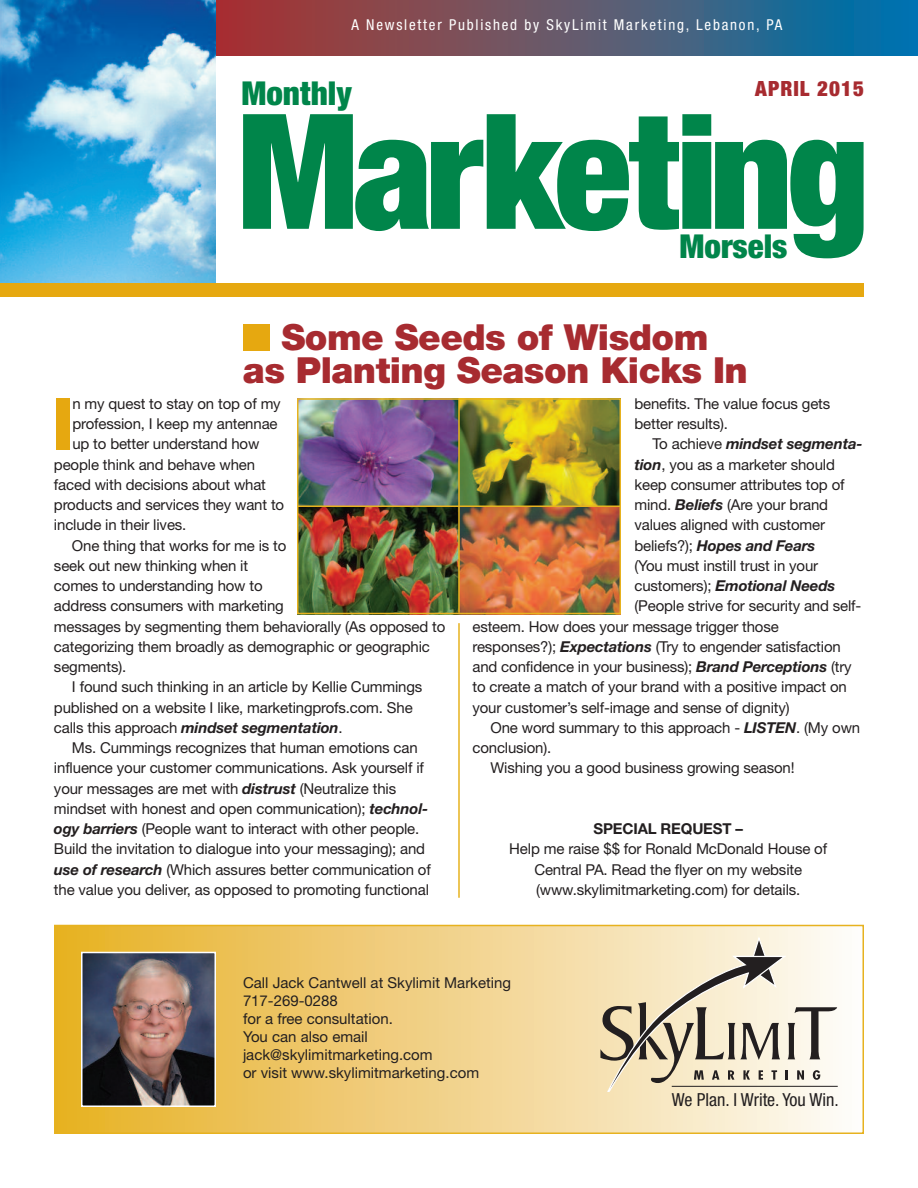
<style>
.page{position:relative;width:918px;height:1188px;background:#fff}
.page>*{position:absolute;margin:0;border:0;box-sizing:border-box;transform-origin:0 0}
.t1{font:900 condensed 160.5px "Helvetica Neue";letter-spacing:-.04em;color:#00854a}
.t2{font:900 condensed 71.85px "Helvetica Neue";color:#e6a810}
.t3{font:900 36px/33px "Helvetica Neue";letter-spacing:-.015em;color:#a72b30;text-align:center}
.t4{font:900 condensed 33px "Helvetica Neue";color:#00854a}
.t5{font:900 condensed 21px "Helvetica Neue";letter-spacing:.05em;color:#a72b30}
.t6{font:condensed 18px "Helvetica Neue";color:#231f20}
.t7{font:15px/18px "Helvetica Neue";letter-spacing:-.01em;color:#231f20}
.t8{font:italic 700 15px "Helvetica Neue";letter-spacing:-.01em;color:#231f20}
.t9{font:condensed 15px "Helvetica Neue";letter-spacing:.12em;color:#fff}
.t10{font:700 15px "Helvetica Neue";letter-spacing:-.01em;color:#231f20}
.s1{font-weight:400;font-style:normal}
.s2{font-weight:700;font-style:italic}
</style>
<div class="page">
<svg style="left:216px;top:0;width:702px;height:56px;background:#5b566c"></svg>
<img style="left:0;top:0;width:216px;height:284px">
<div style="left:0;top:284px;width:864px;height:13px;background:#e6a810"></div>
<div style="left:243px;top:324px;width:27px;height:27px;background:#e6a810"></div>
<hr style="left:458px;top:623px;width:2px;height:275px;background:#e7b21f">
<img style="left:300px;top:401px;width:318px;height:210px">
<hr style="left:458px;top:398px;width:2px;height:215px;background:#e7b21f">
<hr style="left:297px;top:506px;width:324px;height:1px;background:#e7b21f">
<div style="left:297px;top:398px;width:324px;height:216px;border:2px solid #e7b21f"></div>
<div style="left:56px;top:926px;width:806px;height:206px;background:linear-gradient(to right,#e7af24,#fdfaf8)"></div>
<div style="left:54px;top:925px;width:810px;height:209px;border:2px solid #e7b21f"></div>
<img style="left:84px;top:955px;width:129px;height:149px">
<div style="left:81px;top:952px;width:135px;height:155px;border:2px solid #fff"></div>
<svg style="left:596px;top:937px;width:241px;height:155px;background:#d9cfb8"></svg>
<hr style="left:672px;top:1086px;width:166px;height:1px;background:#231f20">
<p class="t9" style="left:352px;top:19px;width:432px">A Newsletter Published by SkyLimit Marketing, Lebanon, PA</p>
<h3 class="t4" style="left:242px;top:81px;width:112px">Monthly</h3>
<h3 class="t5" style="left:755px;top:81px;width:110px">APRIL 2015</h3>
<h1 class="t1" style="left:237px;top:114px;width:634px">Marketing</h1>
<h3 class="t4" style="left:680px;top:234px;width:109px">Morsels</h3>
<h3 class="t3" style="left:243px;top:323px;width:506px">Some Seeds of Wisdom<br>as Planting Season Kicks In</h3>
<p class="t7" style="left:634px;top:395px;width:197px;line-height:20.2px">benefits. The value focus gets better results).</p>
<p class="t8" style="left:653px;top:439px;width:212px"><span class="s1">To achieve</span> mindset segmenta-</p>
<p class="t7" style="left:635px;top:457px;width:202px"><span class="s2">tion</span>, you as a marketer should</p>
<p class="t7" style="left:635px;top:477px;width:212px">keep consumer attributes top of</p>
<p class="t7" style="left:635px;top:497px;width:195px">mind. <span class="s2">Beliefs</span> (Are your brand</p>
<p class="t7" style="left:635px;top:518px;width:192px">values aligned with customer</p>
<p class="t8" style="left:635px;top:540px;width:182px"><span class="s1">beliefs?);</span> Hopes and Fears</p>
<p class="t7" style="left:635px;top:558px;width:185px">(You must instill trust in your</p>
<p class="t8" style="left:635px;top:580px;width:202px"><span class="s1">customers);</span> Emotional Needs</p>
<p class="t7" style="left:635px;top:599px;width:228px">(People strive for security and self-</p>
<p class="t7" style="left:473px;top:619px;width:308px">esteem. How does your message trigger those</p>
<p class="t7" style="left:473px;top:639px;width:370px">responses?); <span class="s2">Expectations</span> (Try to engender satisfaction</p>
<p class="t7" style="left:473px;top:659px;width:381px">and confidence in your business); <span class="s2">Brand Perceptions</span> (try</p>
<p class="t7" style="left:473px;top:680px;width:376px">to create a match of your brand with a positive impact on</p>
<p class="t7" style="left:473px;top:700px;width:319px">your customer’s self-image and sense of dignity)</p>
<p class="t7" style="left:491px;top:720px;width:371px">One word summary to this approach - <span class="s2">LISTEN</span>. (My own</p>
<p class="t7" style="left:473px;top:740px;width:80px">conclusion).</p>
<p class="t7" style="left:491px;top:761px;width:306px">Wishing you a good business growing season!</p>
<h2 class="t2" style="left:54px;top:398px;width:20px">I</h2>
<p class="t7" style="left:72px;top:396px;width:210px">n my quest to stay on top of my</p>
<p class="t7" style="left:72px;top:416px;width:207px">profession, I keep my antennae</p>
<p class="t7" style="left:72px;top:437px;width:189px">up to better understand how</p>
<p class="t7" style="left:54px;top:457px;width:203px">people think and behave when</p>
<p class="t7" style="left:54px;top:477px;width:214px">faced with decisions about what</p>
<p class="t7" style="left:54px;top:497px;width:232px">products and services they want to</p>
<p class="t7" style="left:54px;top:518px;width:134px">include in their lives.</p>
<p class="t7" style="left:72px;top:538px;width:216px">One thing that works for me is to</p>
<p class="t7" style="left:54px;top:558px;width:196px">seek out new thinking when it</p>
<p class="t7" style="left:54px;top:578px;width:210px">comes to understanding how to</p>
<p class="t7" style="left:54px;top:599px;width:231px">address consumers with marketing</p>
<p class="t7" style="left:54px;top:619px;width:393px">messages by segmenting them behaviorally (As opposed to</p>
<p class="t7" style="left:54px;top:639px;width:377px">categorizing them broadly as demographic or geographic</p>
<p class="t7" style="left:54px;top:659px;width:74px">segments).</p>
<p class="t7" style="left:72px;top:680px;width:352px">I found such thinking in an article by Kellie Cummings</p>
<p class="t7" style="left:54px;top:700px;width:360px">published on a website I like, marketingprofs.com. She</p>
<p class="t8" style="left:54px;top:722px;width:290px"><span class="s1">calls this approach</span> mindset segmentation<span class="s1">.</span></p>
<p class="t7" style="left:72px;top:740px;width:347px">Ms. Cummings recognizes that human emotions can</p>
<p class="t7" style="left:54px;top:761px;width:371px">influence your customer communications. Ask yourself if</p>
<p class="t7" style="left:54px;top:781px;width:344px">your messages are met with <span class="s2">distrust</span> (Neutralize this</p>
<p class="t7" style="left:54px;top:801px;width:376px">mindset with honest and open communication); <span class="s2">technol-</span></p>
<p class="t7" style="left:54px;top:821px;width:367px"><span class="s2">ogy barriers</span> (People want to interact with other people.</p>
<p class="t7" style="left:54px;top:842px;width:373px">Build the invitation to dialogue into your messaging); and</p>
<p class="t7" style="left:54px;top:862px;width:378px"><span class="s2">use of research</span> (Which assures better communication of</p>
<p class="t7" style="left:54px;top:882px;width:377px">the value you deliver, as opposed to promoting functional</p>
<p class="t10" style="left:594px;top:823px;width:151px">SPECIAL REQUEST –</p>
<p class="t7" style="left:509px;top:840px;width:319px;line-height:20.2px;text-align:center">Help me raise $$ for Ronald McDonald House of<br>Central PA. Read the flyer on my website (www.skylimitmarketing.com) for details.</p>
<p class="t7" style="left:243px;top:975px;width:270px">Call Jack Cantwell at Skylimit Marketing<br>717-269-0288<br>for a free consultation.<br>You can also email jack@skylimitmarketing.com<br>or visit www.skylimitmarketing.com</p>
<p class="t6" style="left:672px;top:1093px;width:169px">We Plan. I Write. You Win.</p>
</div>
